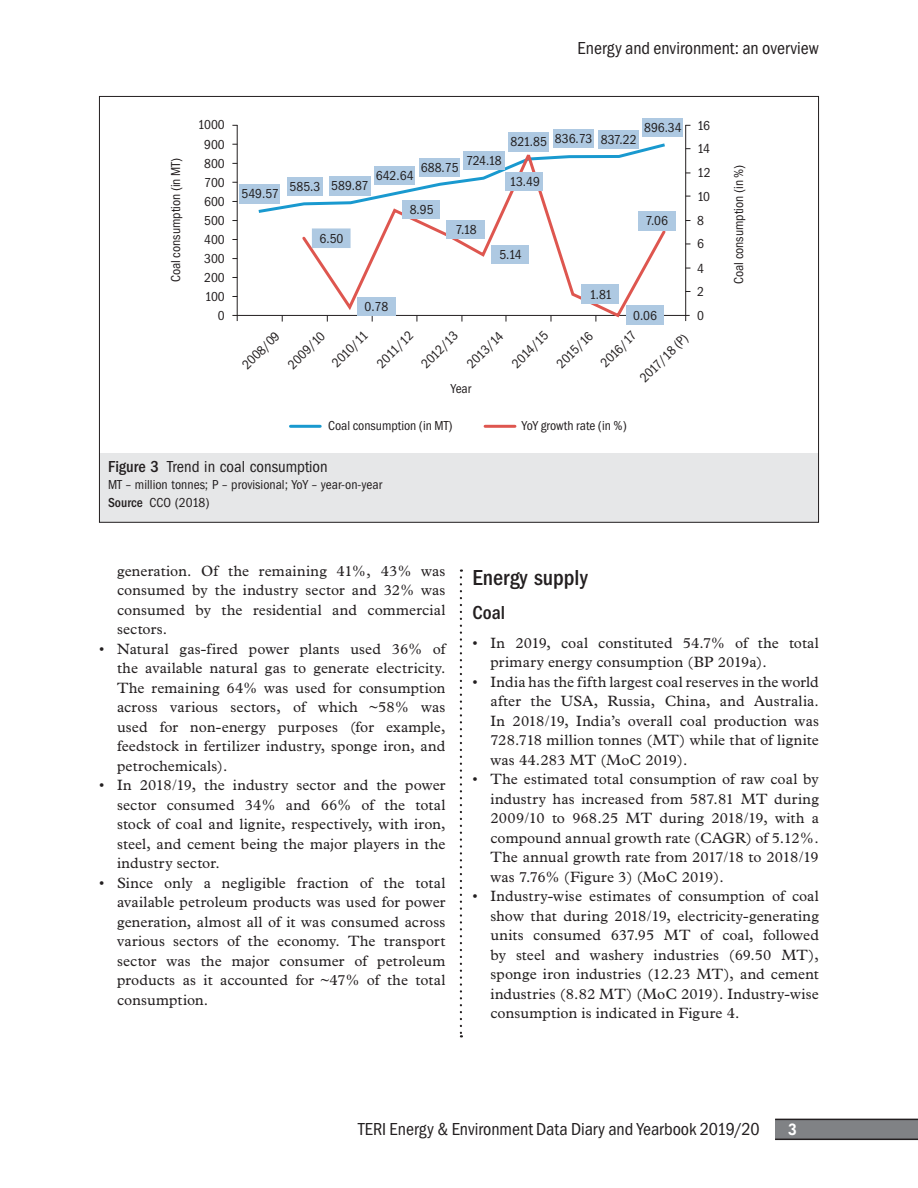
<style>
.page{position:relative;width:918px;height:1188px;background:#fff}
.page>*{position:absolute;margin:0;border:0;box-sizing:border-box;transform-origin:0 0}
.t1{font:700 22.5px "Franklin Gothic Cond";color:#231f20}
.t2{font:700 19.5px "Franklin Gothic Cond";color:#231f20}
.t3{font:18px "Franklin Gothic Cond";color:#231f20}
.t4{font:16.5px "Franklin Gothic Cond";color:#231f20}
.t5{font:15px/19.5px "Plantin";letter-spacing:.01em;color:#231f20;text-align:justify}
.t6{font:800 15px "Futura";color:#fff}
.t7{font:13.5px/19px "Franklin Gothic Cond";color:#231f20;text-align:justify}
.s1{font-weight:700}
</style>
<div class="page">
<div style="left:775px;top:1119px;width:143px;height:21px;background:#808285"></div>
<hr style="left:775px;top:1119px;width:143px;height:1px;background:#231f20">
<hr style="left:775px;top:1139px;width:143px;height:1px;background:#231f20">
<hr style="left:237px;top:125px;width:1px;height:196px;background:#231f20">
<hr style="left:232px;top:315px;width:458px;height:1px;background:#231f20">
<svg style="left:255px;top:143px;width:410px;height:70px"></svg>
<svg style="left:300px;top:147px;width:368px;height:172px"></svg>
<hr style="left:290px;top:425px;width:30px;height:3px;background:#1999cf">
<hr style="left:485px;top:425px;width:30px;height:3px;background:#de564f">
<hr style="left:685px;top:125px;width:1px;height:196px;background:#231f20">
<div style="left:239px;top:184px;width:41px;height:19px;background:#aec9e2"></div>
<div style="left:287px;top:177px;width:35px;height:19px;background:#aec9e2"></div>
<div style="left:329px;top:176px;width:41px;height:20px;background:#aec9e2"></div>
<div style="left:374px;top:167px;width:41px;height:18px;background:#aec9e2"></div>
<div style="left:419px;top:158px;width:41px;height:19px;background:#aec9e2"></div>
<div style="left:463px;top:151px;width:41px;height:18px;background:#aec9e2"></div>
<div style="left:508px;top:132px;width:41px;height:19px;background:#aec9e2"></div>
<div style="left:553px;top:130px;width:41px;height:18px;background:#aec9e2"></div>
<div style="left:598px;top:130px;width:41px;height:18px;background:#aec9e2"></div>
<div style="left:642px;top:119px;width:41px;height:18px;background:#aec9e2"></div>
<div style="left:312px;top:229px;width:38px;height:19px;background:#aec9e2"></div>
<div style="left:402px;top:200px;width:38px;height:18px;background:#aec9e2"></div>
<div style="left:447px;top:221px;width:38px;height:18px;background:#aec9e2"></div>
<div style="left:492px;top:245px;width:37px;height:19px;background:#aec9e2"></div>
<div style="left:357px;top:297px;width:38px;height:18px;background:#aec9e2"></div>
<div style="left:581px;top:285px;width:38px;height:19px;background:#aec9e2"></div>
<div style="left:626px;top:305px;width:38px;height:20px;background:#aec9e2"></div>
<div style="left:505px;top:172px;width:38px;height:18px;background:#aec9e2"></div>
<div style="left:638px;top:211px;width:37px;height:19px;background:#aec9e2"></div>
<div style="left:100px;top:453px;width:719px;height:70px;background:#e6e7e8"></div>
<svg style="left:460px;top:569px;width:2px;height:468px"></svg>
<p class="t3" style="left:578px;top:42px;width:243px">Energy and environment: an overview</p>
<p class="t7" style="left:167px;top:282px;width:126px;rotate:-90deg">Coal consumption (in MT)</p>
<p class="t7" style="left:198px;top:116px;width:28px;text-align:right">1000<br>900<br>800<br>700<br>600<br>500<br>400<br>300<br>200<br>100<br>0</p>
<p class="t7" style="left:241px;top:186px;width:39px">549.57</p>
<p class="t7" style="left:290px;top:178px;width:80px">585.3 589.87</p>
<p class="t7" style="left:320px;top:230px;width:25px">6.50</p>
<p class="t7" style="left:376px;top:168px;width:39px">642.64</p>
<p class="t7" style="left:421px;top:159px;width:39px">688.75</p>
<p class="t7" style="left:466px;top:152px;width:37px">724.18</p>
<p class="t7" style="left:410px;top:201px;width:25px">8.95</p>
<p class="t7" style="left:455px;top:222px;width:23px">7.18</p>
<p class="t7" style="left:511px;top:131px;width:128px">821.85 836.73 837.22</p>
<p class="t7" style="left:510px;top:173px;width:32px">13.49</p>
<p class="t7" style="left:499px;top:246px;width:24px">5.14</p>
<p class="t7" style="left:644px;top:119px;width:39px">896.34</p>
<p class="t7" style="left:645px;top:213px;width:24px">7.06</p>
<p class="t7" style="left:589px;top:286px;width:24px">1.81</p>
<p class="t7" style="left:364px;top:298px;width:25px">0.78</p>
<p class="t7" style="left:633px;top:307px;width:25px">0.06</p>
<p class="t7" style="left:697px;top:115px;width:15px;line-height:23.5px">16<br>14<br>12<br>10</p>
<p class="t7" style="left:697px;top:210px;width:8px;line-height:23.7px">8<br>6<br>4<br>2<br>0</p>
<p class="t7" style="left:238px;top:361px;width:49px;rotate:-45deg">2008/09</p>
<p class="t7" style="left:284px;top:361px;width:48px;rotate:-45deg">2009/10</p>
<p class="t7" style="left:328px;top:359px;width:47px;rotate:-45deg">2010/11</p>
<p class="t7" style="left:373px;top:360px;width:47px;rotate:-45deg">2011/12</p>
<p class="t7" style="left:417px;top:360px;width:48px;rotate:-45deg">2012/13</p>
<p class="t7" style="left:463px;top:360px;width:47px;rotate:-45deg">2013/14</p>
<p class="t7" style="left:508px;top:360px;width:47px;rotate:-45deg">2014/15</p>
<p class="t7" style="left:553px;top:360px;width:47px;rotate:-45deg">2015/16</p>
<p class="t7" style="left:597px;top:359px;width:46px;rotate:-45deg">2016/17</p>
<p class="t7" style="left:636px;top:374px;width:64px;rotate:-45deg">2017/18 (P)</p>
<p class="t7" style="left:328px;top:417px;width:126px">Coal consumption (in MT)</p>
<p class="t7" style="left:522px;top:417px;width:106px">YoY growth rate (in %)</p>
<p class="t7" style="left:451px;top:380px;width:22px">Year</p>
<p class="t7" style="left:730px;top:284px;width:121px;rotate:-90deg">Coal consumption (in %)</p>
<p class="t4" style="left:108px;top:461px;width:221px"><span class="s1">Figure 3</span> Trend in coal consumption</p>
<p class="t7" style="left:108px;top:477px;width:276px;line-height:18px">MT – million tonnes; P – provisional; YoY – year-on-year<br><span class="s1">Source</span> CCO (2018)</p>
<p class="t5" style="left:117px;top:562px;width:330px">generation. Of the remaining 41%, 43% was consumed by the industry sector and 32% was consumed by the residential and commercial sectors.</p>
<p class="t5" style="left:117px;top:640px;width:330px;text-indent:-18px">• Natural gas-fired power plants used 36% of the available natural gas to generate electricity.<br>The remaining 64% was used for consumption across various sectors, of which ~58% was used for non-energy purposes (for example, feedstock in fertilizer industry, sponge iron, and petrochemicals).</p>
<p class="t5" style="left:117px;top:776px;width:330px;text-indent:-18px">• In 2018/19, the industry sector and the power sector consumed 34% and 66% of the total stock of coal and lignite, respectively, with iron, steel, and cement being the major players in the industry sector.</p>
<p class="t5" style="left:117px;top:874px;width:330px;text-indent:-18px">• Since only a negligible fraction of the total available petroleum products was used for power generation, almost all of it was consumed across various sectors of the economy. The transport sector was the major consumer of petroleum products as it accounted for ~47% of the total consumption.</p>
<h1 class="t1" style="left:472px;top:570px;width:117px">Energy supply</h1>
<h2 class="t2" style="left:472px;top:606px;width:34px">Coal</h2>
<p class="t5" style="left:490px;top:634px;width:330px;text-indent:-18px">• In 2019, coal constituted 54.7% of the total primary energy consumption (BP 2019a).</p>
<p class="t5" style="left:490px;top:673px;width:330px;text-indent:-18px">• India has the fifth largest coal reserves in the world after the USA, Russia, China, and Australia.<br>In 2018/19, India’s overall coal production was 728.718 million tonnes (MT) while that of lignite was 44.283 MT (MoC 2019).</p>
<p class="t5" style="left:490px;top:771px;width:330px;text-indent:-18px">• The estimated total consumption of raw coal by industry has increased from 587.81 MT during 2009/10 to 968.25 MT during 2018/19, with a compound annual growth rate (CAGR) of 5.12%.<br>The annual growth rate from 2017/18 to 2018/19 was 7.76% (Figure 3) (MoC 2019).</p>
<p class="t5" style="left:490px;top:888px;width:330px;text-indent:-18px">• Industry-wise estimates of consumption of coal show that during 2018/19, electricity-generating units consumed 637.95 MT of coal, followed by steel and washery industries (69.50 MT), sponge iron industries (12.23 MT), and cement industries (8.82 MT) (MoC 2019). Industry-wise consumption is indicated in Figure 4.</p>
<p class="t3" style="left:358px;top:1123px;width:403px">TERI Energy &amp; Environment Data Diary and Yearbook 2019/20</p>
<p class="t6" style="left:788px;top:1122px;width:10px">3</p>
</div>
